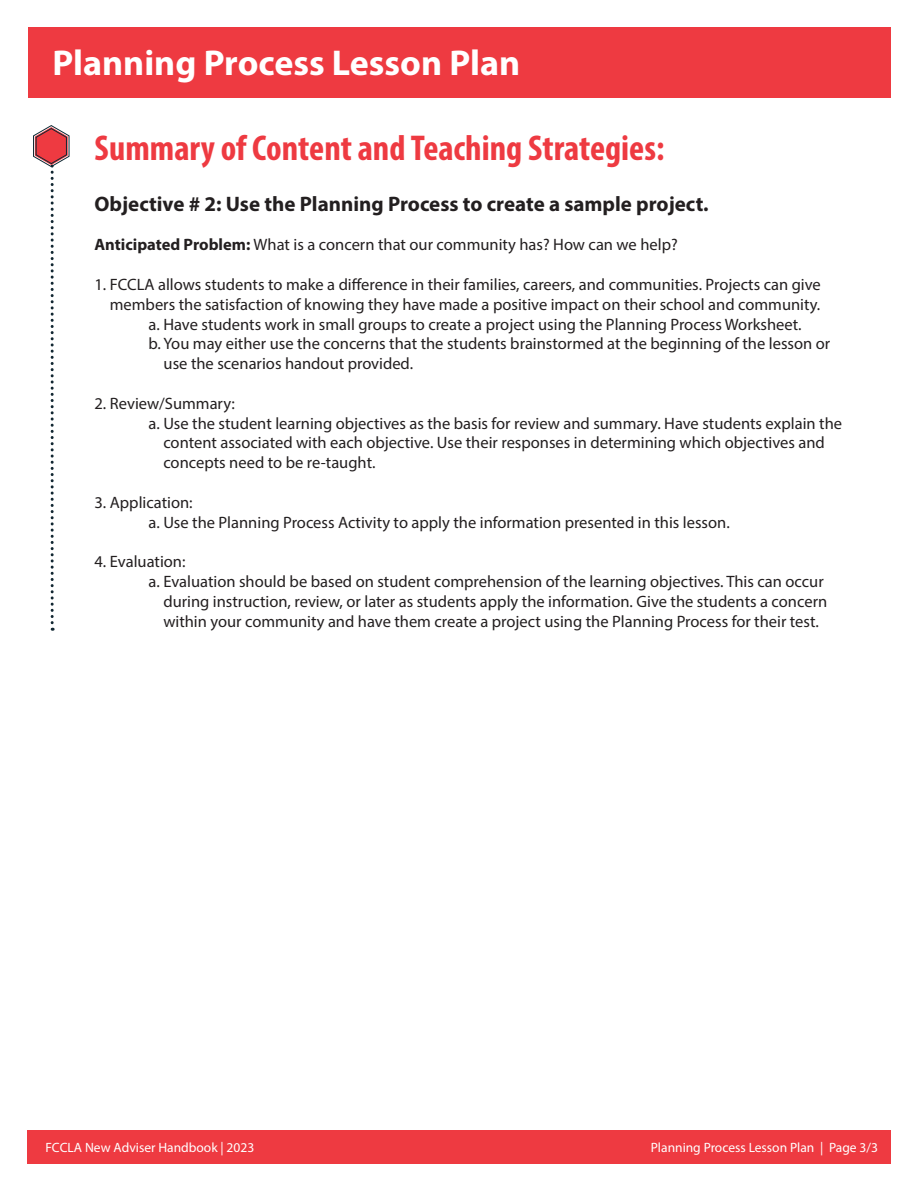
<style>
.page{position:relative;width:918px;height:1188px;background:#fff}
.page>*{position:absolute;margin:0;border:0;box-sizing:border-box;transform-origin:0 0}
.t1{font:700 condensed 36px "Myriad Pro";color:#ee3a41}
.t2{font:700 36px "Myriad Pro";color:#fff}
.t3{font:700 21px "Myriad Pro";color:#231f20}
.t4{font:16.5px/19.8px "Myriad Pro";color:#231f20}
.t5{font:13.5px "Myriad Pro";color:#fff}
.s1{font-weight:700}
</style>
<div class="page">
<div style="left:27px;top:1130px;width:864px;height:33px;background:#ee3a41"></div>
<div style="left:28px;top:27px;width:862px;height:70px;background:#ee3a41"></div>
<svg style="left:33px;top:125px;width:37px;height:506px"></svg>
<p class="t2" style="left:52px;top:39px;width:469px">Planning Process Lesson Plan</p>
<p class="t1" style="left:94px;top:126px;width:571px">Summary of Content and Teaching Strategies:</p>
<p class="t3" style="left:94px;top:190px;width:616px">Objective # 2: Use the Planning Process to create a sample project.</p>
<p class="t4" style="left:94px;top:235px;width:585px"><span class="s1">Anticipated Problem:</span> What is a concern that our community has? How can we help?</p>
<p class="t4" style="left:94px;top:274px;width:728px;text-align:right">1. FCCLA allows students to make a difference in their families, careers, and communities. Projects can give members the satisfaction of knowing they have made a positive impact on their school and community.</p>
<p class="t4" style="left:149px;top:314px;width:655px">a. Have students work in small groups to create a project using the Planning Process Worksheet.</p>
<p class="t4" style="left:164px;top:334px;width:668px;text-indent:-15px">b. You may either use the concerns that the students brainstormed at the beginning of the lesson or use the scenarios handout provided.</p>
<p class="t4" style="left:94px;top:393px;width:142px">2. Review/Summary:</p>
<p class="t4" style="left:163px;top:413px;width:680px;text-indent:-15px">a. Use the student learning objectives as the basis for review and summary. Have students explain the content associated with each objective. Use their responses in determining which objectives and concepts need to be re-taught.</p>
<p class="t4" style="left:94px;top:492px;width:100px">3. Application:</p>
<p class="t4" style="left:149px;top:512px;width:583px">a. Use the Planning Process Activity to apply the information presented in this lesson.</p>
<p class="t4" style="left:94px;top:552px;width:93px">4. Evaluation:</p>
<p class="t4" style="left:163px;top:571px;width:665px;text-indent:-15px">a. Evaluation should be based on student comprehension of the learning objectives. This can occur during instruction, review, or later as students apply the information. Give the students a concern within your community and have them create a project using the Planning Process for their test.</p>
<p class="t5" style="left:45px;top:1139px;width:210px">FCCLA New Adviser Handbook | 2023</p>
<p class="t5" style="left:651px;top:1139px;width:229px">Planning Process Lesson Plan | Page 3/3</p>
</div>
